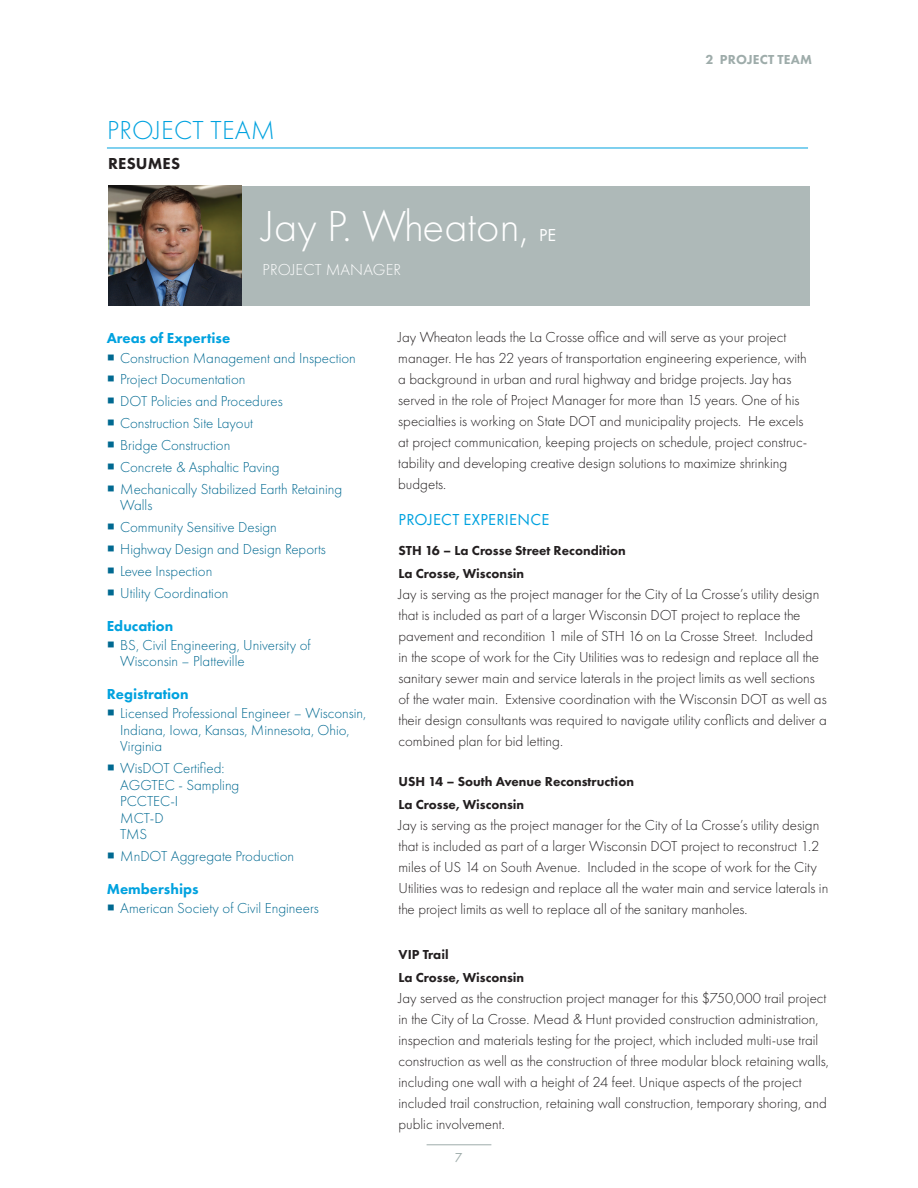
<style>
.page{position:relative;width:918px;height:1188px;background:#fff}
.page>*{position:absolute;margin:0;border:0;box-sizing:border-box;transform-origin:0 0}
.Resume_name_large_wh{font:300 45px "Futura PT";color:#fff}
.Headline{font:300 27px "Futura PT";letter-spacing:.01em;color:#00a2df}
.Resume_name_large_wh-2{font:18px "Futura PT";color:#fff}
.Subhead_1{font:16.5px "Futura PT";letter-spacing:.015em;color:#00a2df}
.Resume_title_white{font:300 16.5px "Futura PT";letter-spacing:.01em;color:#fff}
.Headline_content{font:800 16.5px "Futura PT";letter-spacing:.01em;color:#231f20}
.Subhead_2{font:300 15px/21px "Futura PT";color:#231f20}
.t1{font:300 15px/16.5px "Futura PT";color:#006991}
.Body_text{font:300 15px/21px "Futura PT";color:#231f20}
.Sidebar_heading{font:800 15px "Futura PT";color:#00a2df}
.Subhead_2-2{font:800 13.5px "Futura PT";color:#231f20}
.Section_Headline{font:800 13.5px "Futura PT";letter-spacing:.01em;color:#9eacaa}
.t2{font:13.5px "Futura PT";color:#9eacaa}
</style>
<div class="page">
<hr style="left:427px;top:1144px;width:64px;height:1px;background:#9eacaa">
<div style="left:241px;top:186px;width:569px;height:120px;background:#aeb9b8"></div>
<img style="left:108px;top:185px;width:133px;height:121px">
<hr style="left:107px;top:148px;width:701px;height:1px;background:#00a2df">
<p class="Headline" style="left:107px;top:115px;width:170px">PROJECT TEAM</p>
<p class="Headline_content" style="left:108px;top:153px;width:74px">RESUMES</p>
<p class="Resume_name_large_wh" style="left:262px;top:200px;width:268px">Jay P. Wheaton,</p>
<p class="Resume_title_white" style="left:263px;top:260px;width:140px">PROJECT MANAGER</p>
<p class="Resume_name_large_wh-2" style="left:539px;top:224px;width:18px">PE</p>
<p class="Section_Headline" style="left:705px;top:51px;width:108px">2 PROJECT TEAM</p>
<p class="Sidebar_heading" style="left:107px;top:329px;width:125px">Areas of Expertise</p>
<p class="t1" style="left:120px;top:349px;width:237px">Construction Management and Inspection</p>
<p class="t1" style="left:120px;top:371px;width:127px">Project Documentation</p>
<p class="t1" style="left:120px;top:393px;width:164px">DOT Policies and Procedures</p>
<p class="t1" style="left:120px;top:415px;width:134px">Construction Site Layout</p>
<p class="t1" style="left:120px;top:437px;width:112px">Bridge Construction</p>
<p class="t1" style="left:120px;top:459px;width:161px">Concrete &amp; Asphaltic Paving</p>
<p class="t1" style="left:120px;top:481px;width:223px">Mechanically Stabilized Earth Retaining<br>Walls</p>
<p class="t1" style="left:120px;top:519px;width:158px">Community Sensitive Design</p>
<p class="t1" style="left:120px;top:541px;width:207px">Highway Design and Design Reports</p>
<p class="t1" style="left:120px;top:563px;width:94px">Levee Inspection</p>
<p class="t1" style="left:120px;top:585px;width:110px">Utility Coordination</p>
<p class="Sidebar_heading" style="left:107px;top:616px;width:68px">Education</p>
<p class="t1" style="left:120px;top:637px;width:192px">BS, Civil Engineering, University of<br>Wisconsin – Platteville</p>
<p class="Sidebar_heading" style="left:107px;top:685px;width:83px">Registration</p>
<p class="t1" style="left:120px;top:705px;width:247px">Licensed Professional Engineer – Wisconsin,<br>Indiana, Iowa, Kansas, Minnesota, Ohio,<br>Virginia</p>
<p class="t1" style="left:120px;top:760px;width:121px">WisDOT Certified:<br>AGGTEC - Sampling<br>PCCTEC-I<br>MCT-D<br>TMS</p>
<p class="t1" style="left:120px;top:848px;width:175px">MnDOT Aggregate Production</p>
<p class="Sidebar_heading" style="left:107px;top:879px;width:93px">Memberships</p>
<p class="t1" style="left:120px;top:900px;width:200px">American Society of Civil Engineers</p>
<p class="Body_text" style="left:398px;top:327px;width:411px">Jay Wheaton leads the La Crosse office and will serve as your project manager. He has 22 years of transportation engineering experience, with a background in urban and rural highway and bridge projects. Jay has served in the role of Project Manager for more than 15 years. One of his specialties is working on State DOT and municipality projects. He excels at project communication, keeping projects on schedule, project construc&shy;tability and developing creative design solutions to maximize shrinking budgets.</p>
<p class="Subhead_1" style="left:399px;top:509px;width:152px">PROJECT EXPERIENCE</p>
<p class="Subhead_2-2" style="left:399px;top:542px;width:229px">STH 16 – La Crosse Street Recondition</p>
<p class="Subhead_2-2" style="left:399px;top:565px;width:127px">La Crosse, Wisconsin</p>
<p class="Subhead_2" style="left:399px;top:583px;width:430px">Jay is serving as the project manager for the City of La Crosse’s utility design that is included as part of a larger Wisconsin DOT project to replace the pavement and recondition 1 mile of STH 16 on La Crosse Street. Included<br>in the scope of work for the City Utilities was to redesign and replace all the sanitary sewer main and service laterals in the project limits as well sections of the water main. Extensive coordination with the Wisconsin DOT as well as their design consultants was required to navigate utility conflicts and deliver a combined plan for bid letting.</p>
<p class="Subhead_2-2" style="left:399px;top:773px;width:237px">USH 14 – South Avenue Reconstruction</p>
<p class="Subhead_2-2" style="left:399px;top:796px;width:127px">La Crosse, Wisconsin</p>
<p class="Subhead_2" style="left:399px;top:814px;width:431px">Jay is serving as the project manager for the City of La Crosse’s utility design that is included as part of a larger Wisconsin DOT project to reconstruct 1.2 miles of US 14 on South Avenue. Included in the scope of work for the City Utilities was to redesign and replace all the water main and service laterals in the project limits as well to replace all of the sanitary manholes.</p>
<p class="Subhead_2-2" style="left:399px;top:946px;width:52px">VIP Trail</p>
<p class="Subhead_2-2" style="left:399px;top:969px;width:127px">La Crosse, Wisconsin</p>
<p class="Subhead_2" style="left:399px;top:987px;width:432px">Jay served as the construction project manager for this $750,000 trail project in the City of La Crosse. Mead &amp; Hunt provided construction administration, inspection and materials testing for the project, which included multi-use trail construction as well as the construction of three modular block retaining walls, including one wall with a height of 24 feet. Unique aspects of the project included trail construction, retaining wall construction, temporary shoring, and public involvement.</p>
<p class="t2" style="left:455px;top:1149px;width:9px">7</p>
</div>
